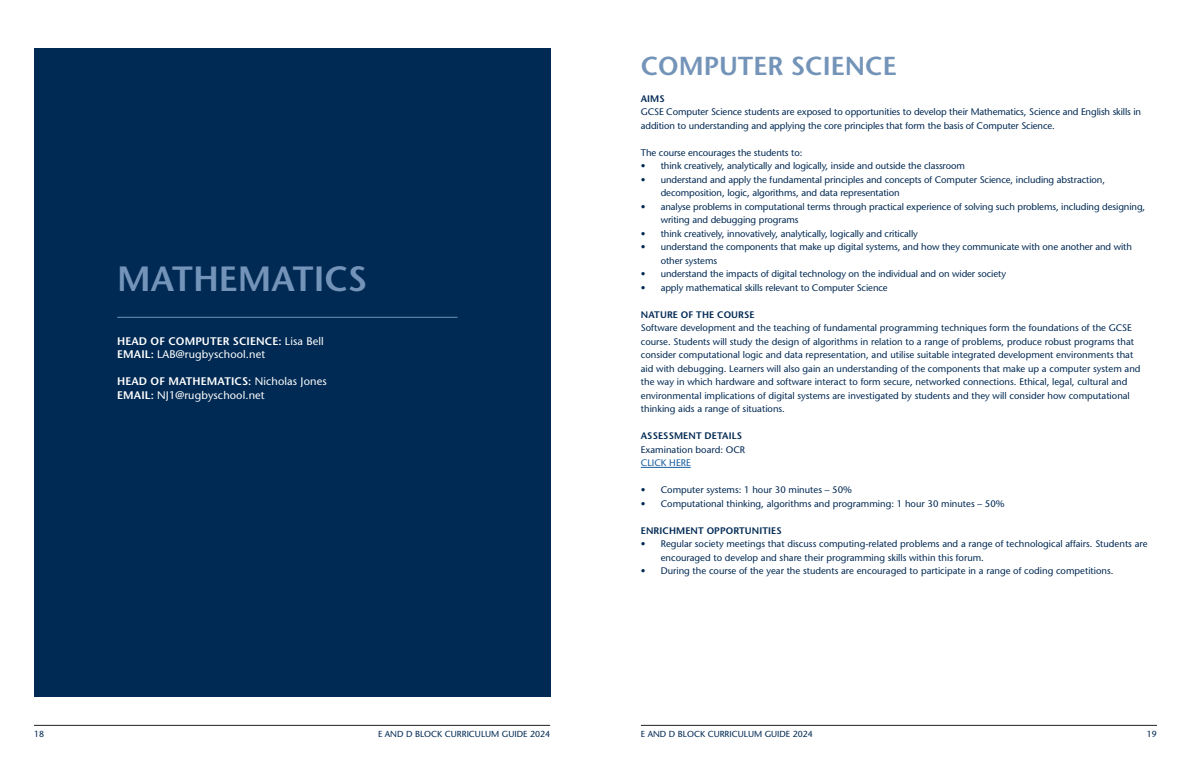
<style>
.page{position:relative;width:1191px;height:766px;background:#fff}
.page>*{position:absolute;margin:0;border:0;box-sizing:border-box;transform-origin:0 0}
.Intro_heading{font:600 35px "Stone Sans Std";color:#7394b8}
.heading{font:600 26px "Stone Sans Std";color:#7394b8}
.Intro_names{font:600 11px "Stone Sans Std";letter-spacing:.01em;color:#fff}
.Intro_names-2{font:11px "Stone Sans";letter-spacing:.01em;color:#fff}
.Body_text{font:9.5px/13.5px "Stone Sans";color:#002953}
.Body_text-2{font:600 9.5px "Stone Sans Std";letter-spacing:.01em;color:#002953}
.Body_text-3{font:9.5px "Stone Sans";color:#175d9e}
.t1{font:8.8px "Stone Sans";color:#002953}
.s1{font-family:"Stone Sans";font-weight:400}
.s2{font-family:"Stone Sans Std";font-weight:600}
</style>
<div class="page">
<hr style="left:34px;top:725px;width:516px;height:1px;background:#231f20">
<hr style="left:641px;top:725px;width:516px;height:1px;background:#231f20">
<div style="left:34px;top:48px;width:516px;height:648px;background:#002953"></div>
<hr style="left:117px;top:317px;width:340px;height:1px;background:#7394b8">
<hr style="left:641px;top:467px;width:49px;height:1px;background:#175d9e">
<p class="Intro_heading" style="left:117px;top:257px;width:252px">MATHEMATICS</p>
<p class="Intro_names" style="left:117px;top:334px;width:208px">HEAD OF COMPUTER SCIENCE: <span class="s1">Lisa Bell</span></p>
<p class="Intro_names-2" style="left:117px;top:348px;width:149px"><span class="s2">EMAIL:</span> LAB@rugbyschool.net</p>
<p class="Intro_names" style="left:117px;top:375px;width:211px">HEAD OF MATHEMATICS: <span class="s1">Nicholas Jones</span></p>
<p class="Intro_names-2" style="left:117px;top:388px;width:149px"><span class="s2">EMAIL:</span> NJ1@rugbyschool.net</p>
<p class="heading" style="left:641px;top:50px;width:257px">COMPUTER SCIENCE</p>
<p class="Body_text-2" style="left:641px;top:92px;width:25px">AIMS</p>
<p class="Body_text" style="left:641px;top:105px;width:502px">GCSE Computer Science students are exposed to opportunities to develop their Mathematics, Science and English skills in addition to understanding and applying the core principles that form the basis of Computer Science.</p>
<p class="Body_text" style="left:641px;top:145px;width:163px">The course encourages the students to:</p>
<p class="Body_text" style="left:641px;top:159px;width:326px">• think creatively, analytically and logically, inside and outside the classroom</p>
<p class="Body_text" style="left:660px;top:172px;width:446px;text-indent:-20px">• understand and apply the fundamental principles and concepts of Computer Science, including abstraction, decomposition, logic, algorithms, and data representation</p>
<p class="Body_text" style="left:660px;top:199px;width:486px;text-indent:-20px">• analyse problems in computational terms through practical experience of solving such problems, including designing, writing and debugging programs</p>
<p class="Body_text" style="left:641px;top:226px;width:278px">• think creatively, innovatively, analytically, logically and critically</p>
<p class="Body_text" style="left:660px;top:240px;width:473px;text-indent:-20px">• understand the components that make up digital systems, and how they communicate with one another and with other systems</p>
<p class="Body_text" style="left:641px;top:267px;width:367px">• understand the impacts of digital technology on the individual and on wider society</p>
<p class="Body_text" style="left:641px;top:280px;width:248px">• apply mathematical skills relevant to Computer Science</p>
<p class="Body_text-2" style="left:641px;top:308px;width:115px">NATURE OF THE COURSE</p>
<p class="Body_text" style="left:641px;top:321px;width:501px">Software development and the teaching of fundamental programming techniques form the foundations of the GCSE course. Students will study the design of algorithms in relation to a range of problems, produce robust programs that consider computational logic and data representation, and utilise suitable integrated development environments that aid with debugging. Learners will also gain an understanding of the components that make up a computer system and the way in which hardware and software interact to form secure, networked connections. Ethical, legal, cultural and environmental implications of digital systems are investigated by students and they will consider how computational thinking aids a range of situations.</p>
<p class="Body_text-2" style="left:641px;top:430px;width:103px">ASSESSMENT DETAILS</p>
<p class="Body_text" style="left:641px;top:442px;width:106px">Examination board: OCR</p>
<p class="Body_text-3" style="left:641px;top:457px;width:51px">CLICK HERE</p>
<p class="Body_text" style="left:641px;top:483px;width:213px">• Computer systems: 1 hour 30 minutes – 50%</p>
<p class="Body_text" style="left:641px;top:496px;width:365px">• Computational thinking, algorithms and programming: 1 hour 30 minutes – 50%</p>
<p class="Body_text-2" style="left:641px;top:524px;width:142px">ENRICHMENT OPPORTUNITIES</p>
<p class="Body_text" style="left:660px;top:537px;width:488px;text-indent:-20px">• Regular society meetings that discuss computing-related problems and a range of technological affairs. Students are encouraged to develop and share their programming skills within this forum.</p>
<p class="Body_text" style="left:641px;top:564px;width:474px">• During the course of the year the students are encouraged to participate in a range of coding competitions.</p>
<p class="t1" style="left:34px;top:728px;width:12px">18</p>
<p class="t1" style="left:378px;top:728px;width:174px">E AND D BLOCK CURRICULUM GUIDE 2024</p>
<p class="t1" style="left:641px;top:728px;width:174px">E AND D BLOCK CURRICULUM GUIDE 2024</p>
<p class="t1" style="left:1146px;top:728px;width:12px">19</p>
</div>
